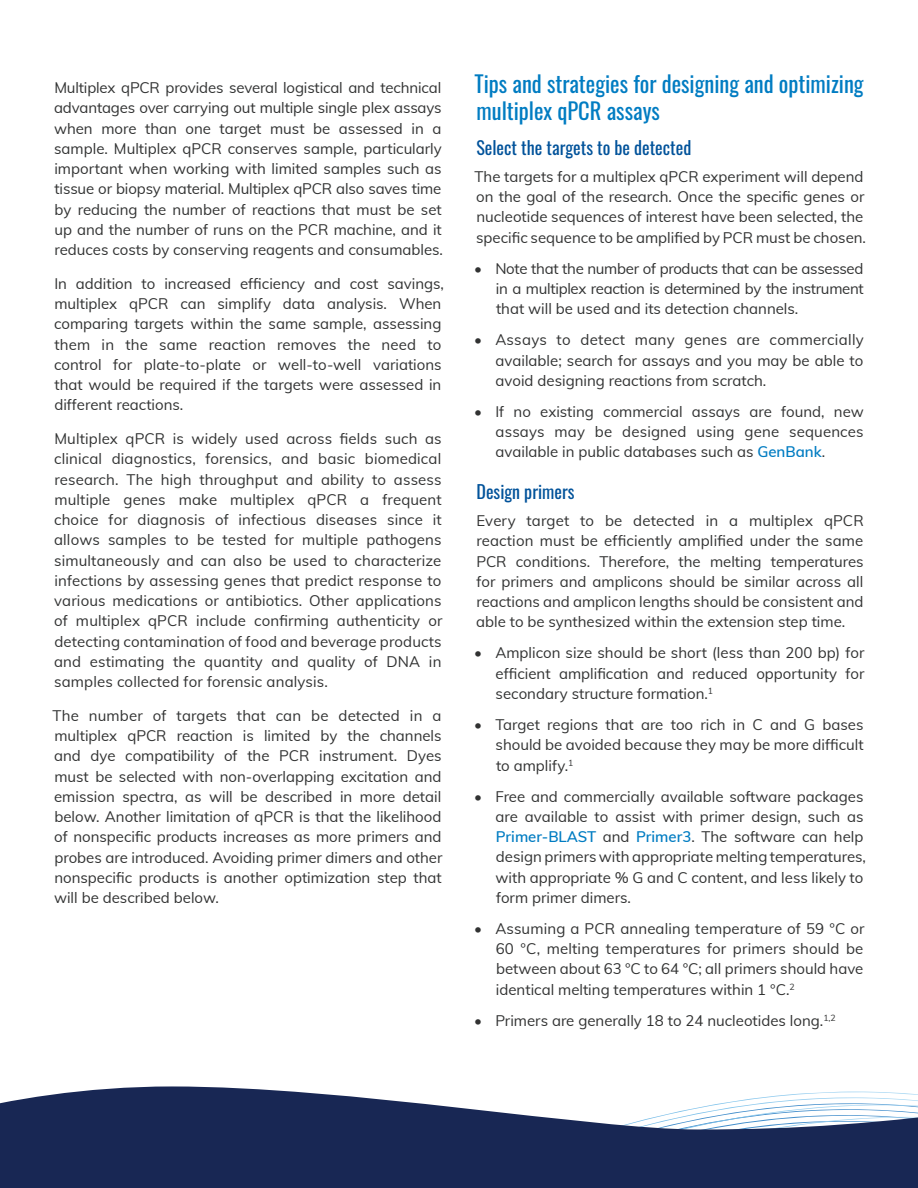
<style>
.page{position:relative;width:918px;height:1188px;background:#fff}
.page>*{position:absolute;margin:0;border:0;box-sizing:border-box;transform-origin:0 0}
.t1{font:22.5px/27px "Oswald";color:#007cc2}
.t2{font:18px "Oswald";color:#01529a}
.t3{font:15px/20.2px "Muli";color:#313232;text-align:justify}
.s1{font-weight:600;color:#007cc2}
</style>
<div class="page">
<svg style="left:0;top:1086px;width:918px;height:63px;fill:#182754"></svg>
<div style="left:0;top:1149px;width:918px;height:39px;background:#182754"></div>
<p class="t3" style="left:54px;top:77px;width:391px;text-align:left">Multiplex qPCR provides several logistical and technical advantages over carrying out multiple single plex assays when more than one target must be assessed in a sample. Multiplex qPCR conserves sample, particularly important when working with limited samples such as tissue or biopsy material. Multiplex qPCR also saves time by reducing the number of reactions that must be set up and the number of runs on the PCR machine, and it reduces costs by conserving reagents and consumables.</p>
<p class="t3" style="left:54px;top:273px;width:391px;text-align:left">In addition to increased efficiency and cost savings, multiplex qPCR can simplify data analysis. When comparing targets within the same sample, assessing them in the same reaction removes the need to control for plate-to-plate or well-to-well variations that would be required if the targets were assessed in different reactions.</p>
<p class="t3" style="left:54px;top:428px;width:390px">Multiplex qPCR is widely used across fields such as clinical diagnostics, forensics, and basic biomedical research. The high throughput and ability to assess multiple genes make multiplex qPCR a frequent choice for diagnosis of infectious diseases since it allows samples to be tested for multiple pathogens simultaneously and can also be used to characterize infections by assessing genes that predict response to various medications or antibiotics. Other applications of multiplex qPCR include confirming authenticity or detecting contamination of food and beverage products and estimating the quantity and quality of DNA in samples collected for forensic analysis.</p>
<p class="t3" style="left:53px;top:705px;width:391px">The number of targets that can be detected in a multiplex qPCR reaction is limited by the channels and dye compatibility of the PCR instrument. Dyes must be selected with non-overlapping excitation and emission spectra, as will be described in more detail below. Another limitation of qPCR is that the likelihood of nonspecific products increases as more primers and probes are introduced. Avoiding primer dimers and other nonspecific products is another optimization step that will be described below.</p>
<p class="t1" style="left:474px;top:68px;width:391px">Tips and strategies for designing and optimizing multiplex qPCR assays</p>
<p class="t2" style="left:476px;top:132px;width:217px">Select the targets to be detected</p>
<p class="t3" style="left:475px;top:166px;width:393px;text-align:left">The targets for a multiplex qPCR experiment will depend on the goal of the research. Once the specific genes or nucleotide sequences of interest have been selected, the specific sequence to be amplified by PCR must be chosen.</p>
<p class="t3" style="left:496px;top:258px;width:369px;text-indent:-22px">• Note that the number of products that can be assessed in a multiplex reaction is determined by the instrument that will be used and its detection channels.</p>
<p class="t3" style="left:496px;top:329px;width:370px;text-indent:-21px">• Assays to detect many genes are commercially available; search for assays and you may be able to avoid designing reactions from scratch.</p>
<p class="t3" style="left:496px;top:401px;width:370px;text-indent:-21px">• If no existing commercial assays are found, new assays may be designed using gene sequences available in public databases such as <span class="s1">GenBank</span>.</p>
<p class="t2" style="left:477px;top:476px;width:100px">Design primers</p>
<p class="t3" style="left:476px;top:510px;width:389px">Every target to be detected in a multiplex qPCR reaction must be efficiently amplified under the same PCR conditions. Therefore, the melting temperatures for primers and amplicons should be similar across all reactions and amplicon lengths should be consistent and able to be synthesized within the extension step time.</p>
<p class="t3" style="left:496px;top:642px;width:370px;text-indent:-21px">• Amplicon size should be short (less than 200 bp) for efficient amplification and reduced opportunity for secondary structure formation.<sup>1</sup></p>
<p class="t3" style="left:496px;top:714px;width:370px;text-indent:-21px">• Target regions that are too rich in C and G bases should be avoided because they may be more difficult to amplify.<sup>1</sup></p>
<p class="t3" style="left:496px;top:785px;width:372px;text-align:left;text-indent:-21px">• Free and commercially available software packages are available to assist with primer design, such as <span class="s1">Primer-BLAST</span> and <span class="s1">Primer3</span>. The software can help design primers with appropriate melting temperatures, with appropriate % G and C content, and less likely to form primer dimers.</p>
<p class="t3" style="left:496px;top:918px;width:370px;text-indent:-21px">• Assuming a PCR annealing temperature of 59 °C or 60 °C, melting temperatures for primers should be between about 63 °C to 64 °C; all primers should have identical melting temperatures within 1 °C.<sup>2</sup></p>
<p class="t3" style="left:474px;top:1009px;width:363px">• Primers are generally 18 to 24 nucleotides long.<sup>1,2</sup></p>
</div>
